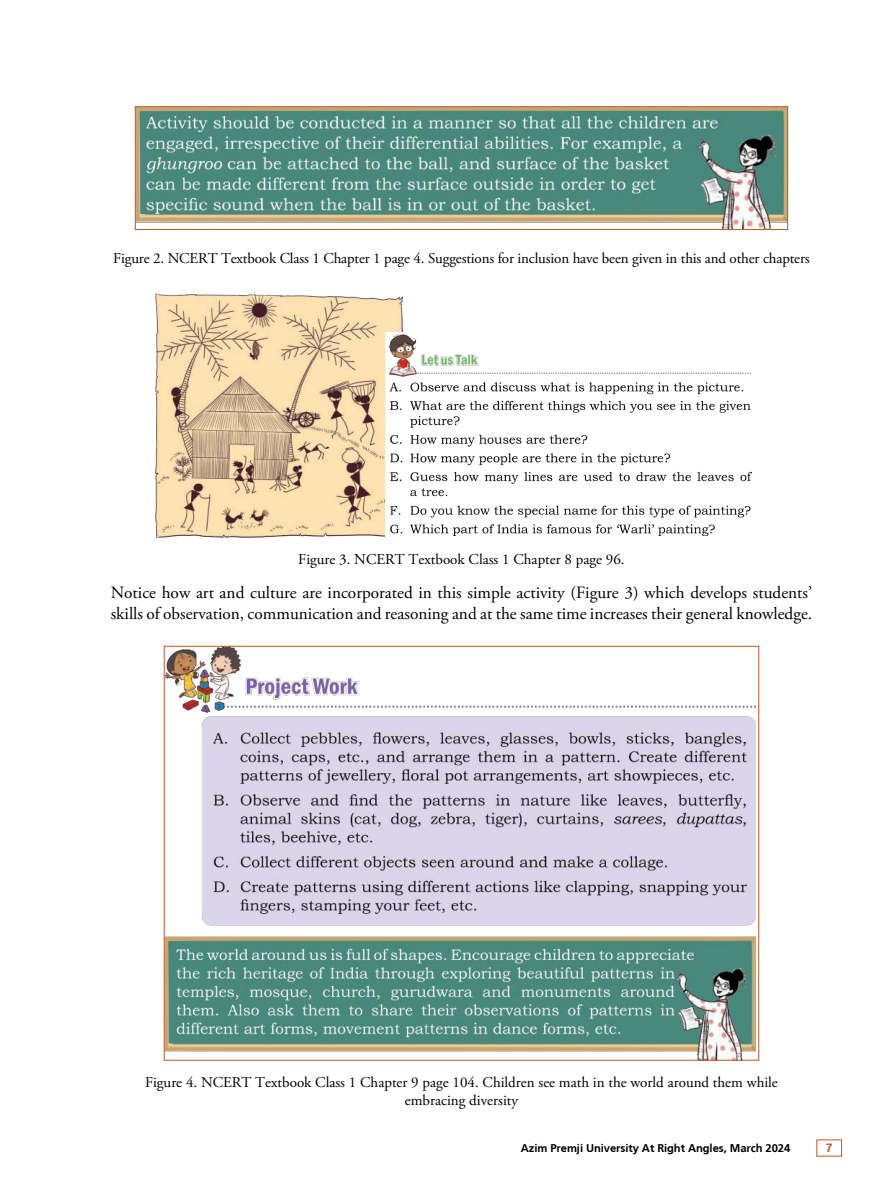
<style>
.page{position:relative;width:893px;height:1191px;background:#fff}
.page>*{position:absolute;margin:0;border:0;box-sizing:border-box;transform-origin:0 0}
.t1{font:17.25px/21px "Adobe Garamond Pro";color:#000}
.t2{font:15px/18px "Adobe Garamond Pro";color:#000;text-align:center}
.t3{font:700 12px "Helvetica Neue CE";color:#b95827}
.t4{font:700 11.25px "Frutiger CE";letter-spacing:-.01em;color:#000}
.s1{font-family:"Frutiger LT"}
</style>
<div class="page">
<img style="left:137px;top:108px;width:649px;height:120px">
<div style="left:135px;top:106px;width:653px;height:124px;border:1px solid #b95827"></div>
<img style="left:156px;top:292px;width:247px;height:245px">
<div style="left:385px;top:332px;width:382px;height:205px;background:#fff"></div>
<img style="left:389px;top:334px;width:362px;height:201px">
<img style="left:166px;top:648px;width:589px;height:410px">
<p class="t2" style="left:113px;top:250px;width:698px">Figure 2. NCERT Textbook Class 1 Chapter 1 page 4. Suggestions for inclusion have been given in this and other chapters</p>
<p class="t2" style="left:298px;top:551px;width:328px">Figure 3. NCERT Textbook Class 1 Chapter 8 page 96.</p>
<p class="t1" style="left:111px;top:582px;width:703px">Notice how art and culture are incorporated in this simple activity (Figure 3) which develops students’ skills of observation, communication and reasoning and at the same time increases their general knowledge.</p>
<p class="t2" style="left:145px;top:1073px;width:634px">Figure 4. NCERT Textbook Class 1 Chapter 9 page 104. Children see math in the world around them while embracing diversity</p>
<p class="t4" style="left:521px;top:1141px;width:271px">Azim Premji University At Right Angles, <span class="s1">March 2024</span></p>
<p class="t3" style="left:826px;top:1140px;width:8px">7</p>
</div>
